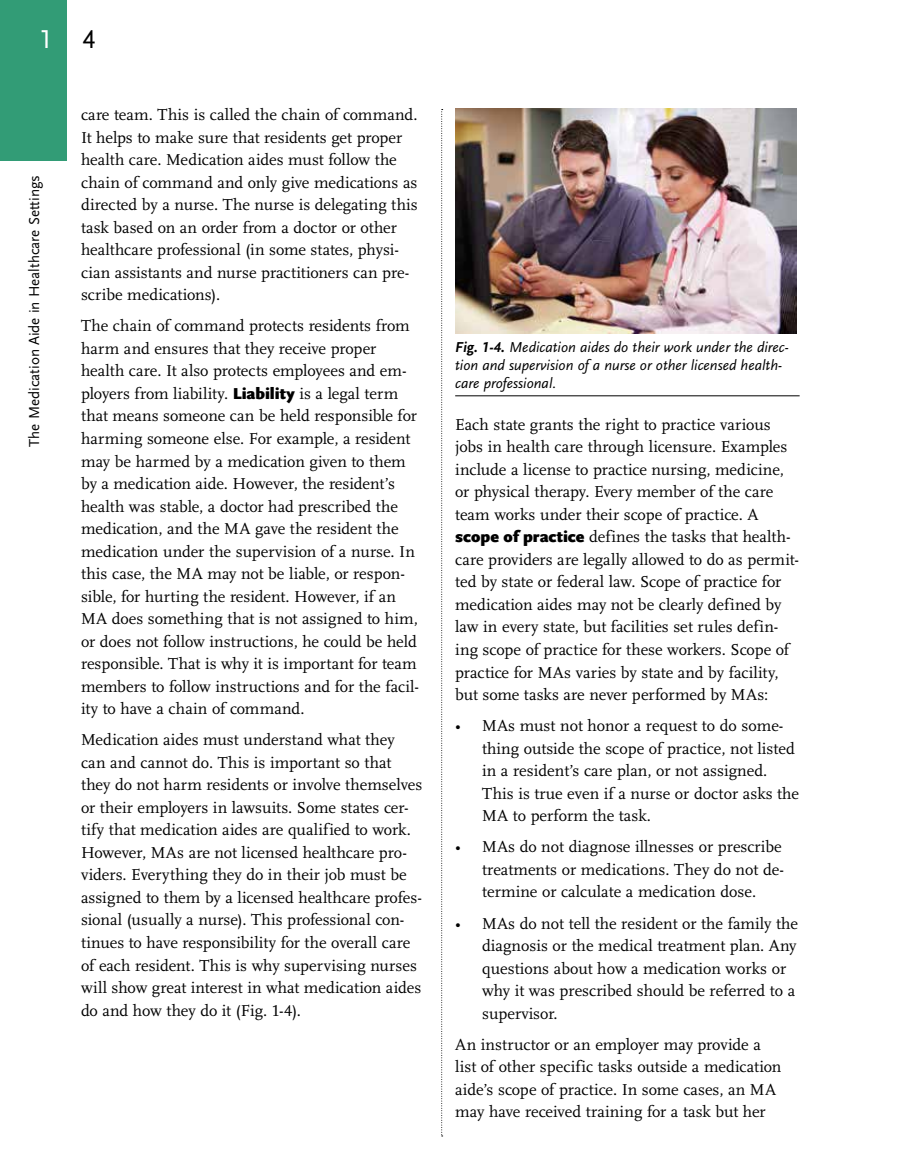
<style>
.page{position:relative;width:905px;height:1175px;background:#fff}
.page>*{position:absolute;margin:0;border:0;box-sizing:border-box;transform-origin:0 0}
.t1{font:27px "Scala Sans OT";color:#000}
.t2{font:27px "Scala Sans OT";color:#fff}
.t3{font:16.5px/22.5px "Scala OT";color:#000}
.t4{font:italic 15px/18px "Scala Sans OT";color:#000}
.t5{font:15px "Scala Sans OT";color:#000}
.s1{font-family:"Scala Sans OT";font-weight:900}
.s2{font-weight:700}
</style>
<div class="page">
<svg style="left:441px;top:109px;width:1px;height:1027px"></svg>
<hr style="left:455px;top:395px;width:344px;height:1px;background:#000">
<img style="left:455px;top:108px;width:341px;height:225px">
<div style="left:0;top:0;width:66px;height:160px;background:#329c76"></div>
<h1 class="t2" style="left:39px;top:24px;width:15px">1</h1>
<p class="t5" style="left:26px;top:447px;width:273px;rotate:-90deg">The Medication Aide in Healthcare Settings</p>
<h1 class="t1" style="left:82px;top:25px;width:15px">4</h1>
<p class="t3" style="left:81px;top:104px;width:338px">care team. This is called the chain of command.<br>It helps to make sure that residents get proper health care. Medication aides must follow the chain of command and only give medications as directed by a nurse. The nurse is delegating this task based on an order from a doctor or other healthcare professional (in some states, physi&shy;cian assistants and nurse practitioners can pre&shy;scribe medications).</p>
<p class="t3" style="left:81px;top:315px;width:339px">The chain of command protects residents from harm and ensures that they receive proper health care. It also protects employees and em&shy;ployers from liability. <span class="s1">Liability</span> is a legal term that means someone can be held responsible for harming someone else. For example, a resident may be harmed by a medication given to them by a medication aide. However, the resident’s health was stable, a doctor had prescribed the medication, and the MA gave the resident the medication under the supervision of a nurse. In this case, the MA may not be liable, or respon&shy;sible, for hurting the resident. However, if an MA does something that is not assigned to him, or does not follow instructions, he could be held responsible. That is why it is important for team members to follow instructions and for the facil&shy;ity to have a chain of command.</p>
<p class="t3" style="left:81px;top:729px;width:343px">Medication aides must understand what they can and cannot do. This is important so that they do not harm residents or involve themselves or their employers in lawsuits. Some states cer&shy;tify that medication aides are qualified to work.<br>However, MAs are not licensed healthcare pro&shy;viders. Everything they do in their job must be assigned to them by a licensed healthcare profes&shy;sional (usually a nurse). This professional con&shy;tinues to have responsibility for the overall care of each resident. This is why supervising nurses will show great interest in what medication aides do and how they do it (Fig. 1-4).</p>
<p class="t4" style="left:455px;top:338px;width:335px"><span class="s2">Fig. 1-4.</span> Medication aides do their work under the direc&shy;tion and supervision of a nurse or other licensed health&shy;care professional.</p>
<p class="t3" style="left:455px;top:413px;width:345px">Each state grants the right to practice various jobs in health care through licensure. Examples include a license to practice nursing, medicine, or physical therapy. Every member of the care team works under their scope of practice. A <span class="s1">scope of practice</span> defines the tasks that health&shy;care providers are legally allowed to do as permit&shy;ted by state or federal law. Scope of practice for medication aides may not be clearly defined by law in every state, but facilities set rules defin&shy;ing scope of practice for these workers. Scope of practice for MAs varies by state and by facility, but some tasks are never performed by MAs:</p>
<p class="t3" style="left:482px;top:715px;width:318px;text-indent:-27px">• MAs must not honor a request to do some&shy;thing outside the scope of practice, not listed in a resident’s care plan, or not assigned.<br>This is true even if a nurse or doctor asks the MA to perform the task.</p>
<p class="t3" style="left:482px;top:836px;width:303px;text-indent:-27px">• MAs do not diagnose illnesses or prescribe treatments or medications. They do not de&shy;termine or calculate a medication dose.</p>
<p class="t3" style="left:482px;top:912px;width:317px;text-indent:-27px">• MAs do not tell the resident or the family the diagnosis or the medical treatment plan. Any questions about how a medication works or why it was prescribed should be referred to a supervisor.</p>
<p class="t3" style="left:455px;top:1033px;width:328px">An instructor or an employer may provide a list of other specific tasks outside a medication aide’s scope of practice. In some cases, an MA may have received training for a task but her</p>
</div>
